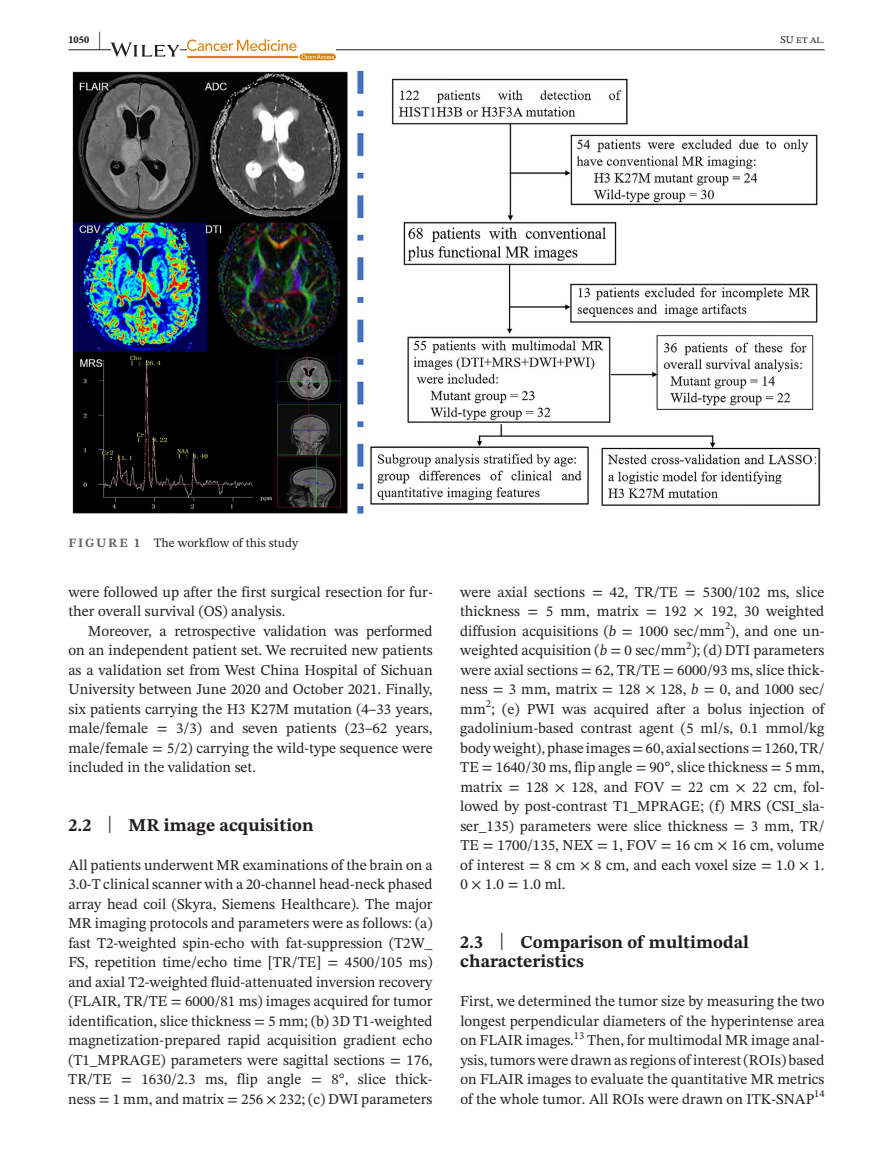
<style>
.page{position:relative;width:893px;height:1174px;background:#fff}
.page>*{position:absolute;margin:0;border:0;box-sizing:border-box;transform-origin:0 0}
.t1{font:700 18px/19.5px "STIX Two Text";color:#231f20}
.t2{font:15px/19.5px "STIX Two Text";color:#231f20;text-align:justify}
.t3{font:12.75px "STIX Two Text";color:#231f20}
.t4{font:10.5px "STIX Two Text";color:#231f20}
.t5{font:700 10.5px "STIX Two Text";color:#231f20}
.s1{font-size:21px}
.s2{font-weight:700;color:#636366}
.s3{font-weight:400;font-size:23.7px}
.s4{font-style:italic}
</style>
<div class="page">
<hr style="left:68px;top:49px;width:756px;height:1px;background:#231f20">
<svg style="left:111px;top:43px;width:68px;height:14px"></svg>
<svg style="left:187px;top:39px;width:149px;height:21px"></svg>
<img style="left:72px;top:70px;width:749px;height:444px">
<p class="t5" style="left:68px;top:32px;width:34px">1050 <span class="s1">|</span></p>
<p class="t4" style="left:781px;top:32px;width:45px">SU et al.</p>
<p class="t3" style="left:68px;top:534px;width:231px"><span class="s2">FIGURE 1</span> The workflow of this study</p>
<p class="t2" style="left:68px;top:582px;width:366px">were followed up after the first surgical resection for fur&shy;ther overall survival (OS) analysis.</p>
<p class="t2" style="left:68px;top:621px;width:366px;text-indent:20px">Moreover, a retrospective validation was performed on an independent patient set. We recruited new patients as a validation set from West China Hospital of Sichuan University between June 2020 and October 2021. Finally, six patients carrying the H3 K27M mutation (4–33 years, male/female = 3/3) and seven patients (23–62 years, male/female = 5/2) carrying the wild-type sequence were included in the validation set.</p>
<p class="t1" style="left:68px;top:815px;width:247px">2.2 <span class="s3">|</span> MR image acquisition</p>
<p class="t2" style="left:68px;top:855px;width:366px">All patients underwent MR examinations of the brain on a 3.0-T clinical scanner with a 20-channel head-neck phased array head coil (Skyra, Siemens Healthcare). The major MR imaging protocols and parameters were as follows: (a) fast T2-weighted spin-echo with fat-suppression (T2W_ FS, repetition time/echo time [TR/TE] = 4500/105 ms) and axial T2-weighted fluid-attenuated inversion recovery (FLAIR, TR/TE = 6000/81 ms) images acquired for tumor identification, slice thickness = 5 mm; (b) 3D T1-weighted magnetization-prepared rapid acquisition gradient echo (T1_MPRAGE) parameters were sagittal sections = 176, TR/TE = 1630/2.3 ms, flip angle = 8°, slice thick&shy;ness = 1 mm, and matrix = 256 × 232; (c) DWI parameters</p>
<p class="t2" style="left:460px;top:582px;width:366px">were axial sections = 42, TR/TE = 5300/102 ms, slice thickness = 5 mm, matrix = 192 × 192, 30 weighted diffusion acquisitions (<span class="s4">b</span> = 1000 sec/mm ), and one un-</p>
<p class="t4" style="left:725px;top:618px;width:7px">2</p>
<p class="t2" style="left:460px;top:640px;width:366px">weighted acquisition (<span class="s4">b</span> = 0 sec/mm ); (d) DTI parameters</p>
<p class="t4" style="left:686px;top:637px;width:7px">2</p>
<p class="t2" style="left:460px;top:660px;width:366px">were axial sections = 62, TR/TE = 6000/93 ms, slice thick&shy;ness = 3 mm, matrix = 128 × 128, <span class="s4">b</span> = 0, and 1000 sec/ mm ; (e) PWI was acquired after a bolus injection of</p>
<p class="t4" style="left:486px;top:696px;width:7px">2</p>
<p class="t2" style="left:460px;top:718px;width:366px">gadolinium-based contrast agent (5 ml/s, 0.1 mmol/kg bodyweight),phase images = 60, axialsections = 1260,TR/ TE = 1640/30 ms, flip angle = 90°, slice thickness = 5 mm, matrix = 128 × 128, and FOV = 22 cm × 22 cm, fol&shy;lowed by post-contrast T1_MPRAGE; (f) MRS (CSI_sla&shy;ser_135) parameters were slice thickness = 3 mm, TR/ TE = 1700/135, NEX = 1, FOV = 16 cm × 16 cm, volume of interest = 8 cm × 8 cm, and each voxel size = 1.0 × 1.<br>0 × 1.0 = 1.0 ml.</p>
<p class="t1" style="left:460px;top:932px;width:290px">2.3 <span class="s3">|</span> Comparison of multimodal characteristics</p>
<p class="t2" style="left:460px;top:991px;width:366px">First, we determined the tumor size by measuring the two longest perpendicular diameters of the hyperintense area on FLAIR images.</p>
<p class="t4" style="left:574px;top:1027px;width:12px">13</p>
<p class="t2" style="left:460px;top:1030px;width:366px;text-indent:127px">Then, for multimodal MR image anal&shy;ysis, tumors were drawn as regions of interest (ROIs) based on FLAIR images to evaluate the quantitative MR metrics of the whole tumor. All ROIs were drawn on ITK-SNAP</p>
<p class="t4" style="left:814px;top:1086px;width:12px">14</p>
</div>
